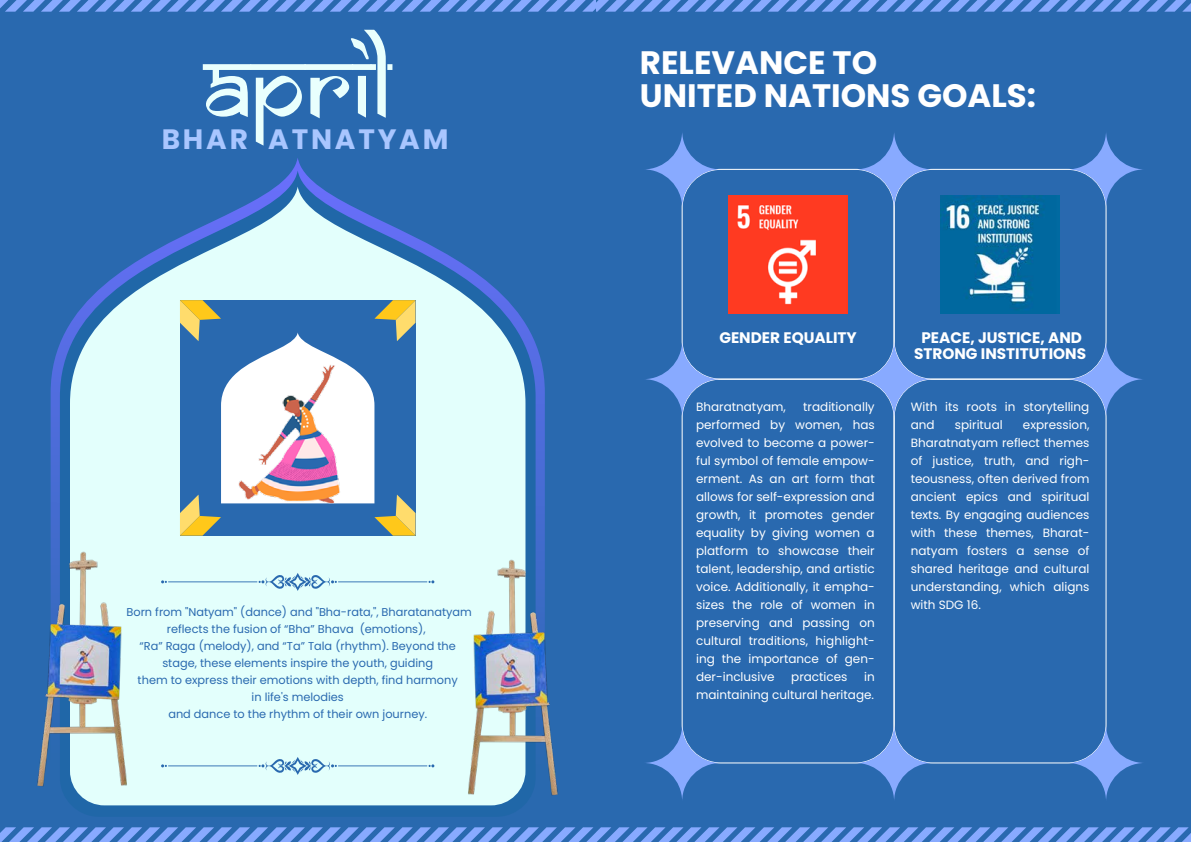
<style>
.page{position:relative;width:1191px;height:842px;background:#fff}
.page>*{position:absolute;margin:0;border:0;box-sizing:border-box;transform-origin:0 0}
.t1{font:98.9px "Samarkan Normal";color:#e9fffd}
.t2{font:700 32.4px/33px "Poppins";color:#fff}
.t3{font:700 28px "Poppins";letter-spacing:.1em;color:#a9c6ff}
.t4{font:700 15.3px/16.5px "Poppins";color:#fff;text-align:center}
.t5{font:12px/18px "Poppins";color:#fff;text-align:justify}
.t6{font:11.3px/17px "Poppins";color:#2969af;text-align:center}
</style>
<div class="page">
<div style="left:595px;top:0;width:596px;height:842px;background:#2969af"></div>
<div style="left:682px;top:169px;width:212px;height:210px;border:1px solid #fff;border-radius:39px"></div>
<div style="left:894px;top:169px;width:212px;height:210px;border:1px solid #fff;border-radius:39px"></div>
<div style="left:682px;top:379px;width:212px;height:384px;border:1px solid #fff;border-radius:39px"></div>
<div style="left:894px;top:379px;width:212px;height:384px;border:1px solid #fff;border-radius:39px"></div>
<svg style="left:855px;top:341px;width:77px;height:77px"></svg>
<svg style="left:855px;top:724px;width:77px;height:77px"></svg>
<svg style="left:855px;top:131px;width:77px;height:77px"></svg>
<svg style="left:1067px;top:341px;width:77px;height:77px"></svg>
<svg style="left:1067px;top:724px;width:77px;height:77px"></svg>
<svg style="left:1067px;top:131px;width:77px;height:77px"></svg>
<svg style="left:643px;top:341px;width:77px;height:77px"></svg>
<svg style="left:643px;top:724px;width:77px;height:77px"></svg>
<svg style="left:643px;top:131px;width:77px;height:77px"></svg>
<img style="left:941px;top:195px;width:118px;height:118px">
<div style="left:0;top:0;width:595px;height:842px;background:#2969af"></div>
<svg style="left:51px;top:158px;width:494px;height:393px"></svg>
<svg style="left:60px;top:171px;width:475px;height:635px"></svg>
<svg style="left:70px;top:187px;width:455px;height:618px;fill:#e3fffc"></svg>
<svg style="left:0;top:0;width:1191px;height:12px"></svg>
<svg style="left:0;top:827px;width:1191px;height:15px"></svg>
<hr style="left:338px;top:581px;width:89px;height:1px;background:#2969af">
<svg style="left:428px;top:580px;width:4px;height:3px"></svg>
<hr style="left:168px;top:581px;width:89px;height:1px;background:#2969af">
<svg style="left:163px;top:580px;width:4px;height:3px"></svg>
<svg style="left:258px;top:573px;width:79px;height:18px"></svg>
<hr style="left:338px;top:765px;width:89px;height:1px;background:#2969af">
<svg style="left:428px;top:764px;width:4px;height:3px"></svg>
<hr style="left:168px;top:765px;width:89px;height:1px;background:#2969af">
<svg style="left:163px;top:764px;width:4px;height:3px"></svg>
<svg style="left:258px;top:757px;width:79px;height:18px"></svg>
<svg style="left:180px;top:300px;width:235px;height:236px"></svg>
<img style="left:729px;top:195px;width:118px;height:118px">
<img style="left:37px;top:543px;width:126px;height:263px">
<img style="left:432px;top:551px;width:126px;height:255px">
<h1 class="t1" style="left:204px;top:27px;width:189px">April</h1>
<h3 class="t3" style="left:162px;top:123px;width:288px">BHAR ATNATYAM</h3>
<p class="t6" style="left:127px;top:604px;width:347px">Born from "Natyam" (dance) and "Bha-rata,", Bharatanatyam reflects the fusion of “Bha” Bhava (emotions),<br>“Ra” Raga (melody), and “Ta” Tala (rhythm). Beyond the stage, these elements inspire the youth, guiding<br>them to express their emotions with depth, find harmony<br>in life's melodies<br>and dance to the rhythm of their own journey.</p>
<h2 class="t2" style="left:640px;top:47px;width:398px">RELEVANCE TO<br>UNITED NATIONS GOALS:</h2>
<p class="t4" style="left:719px;top:329px;width:139px">GENDER EQUALITY</p>
<p class="t4" style="left:914px;top:329px;width:173px">PEACE, JUSTICE, AND<br>STRONG INSTITUTIONS</p>
<p class="t5" style="left:696px;top:397px;width:180px;text-indent:107px">traditionally performed by women, has evolved to become a power&shy;ful symbol of female empow&shy;erment. As an art form that allows for self-expression and growth, it promotes gender equality by giving women a platform to showcase their talent, leadership, and artistic voice. Additionally, it empha&shy;sizes the role of women in preserving and passing on cultural traditions, highlight&shy;ing the importance of gen&shy;der-inclusive</p>
<p class="t5" style="left:696px;top:397px;width:91px">Bharatnatyam,</p>
<p class="t5" style="left:696px;top:667px;width:180px;text-align:right">in<br>maintaining cultural heritage.</p>
<p class="t5" style="left:791px;top:667px;width:58px">practices</p>
<p class="t5" style="left:910px;top:397px;width:180px">With its roots in storytelling and</p>
<p class="t5" style="left:910px;top:415px;width:180px;text-indent:112px">expression, Bharatnatyam reflect themes of justice, truth, and righ&shy;teousness, often derived from ancient epics and spiritual texts. By engaging audiences with these themes, Bharat&shy;natyam fosters a sense of shared heritage and cultural understanding, which aligns with SDG 16.</p>
<p class="t5" style="left:954px;top:415px;width:49px">spiritual</p>
</div>
